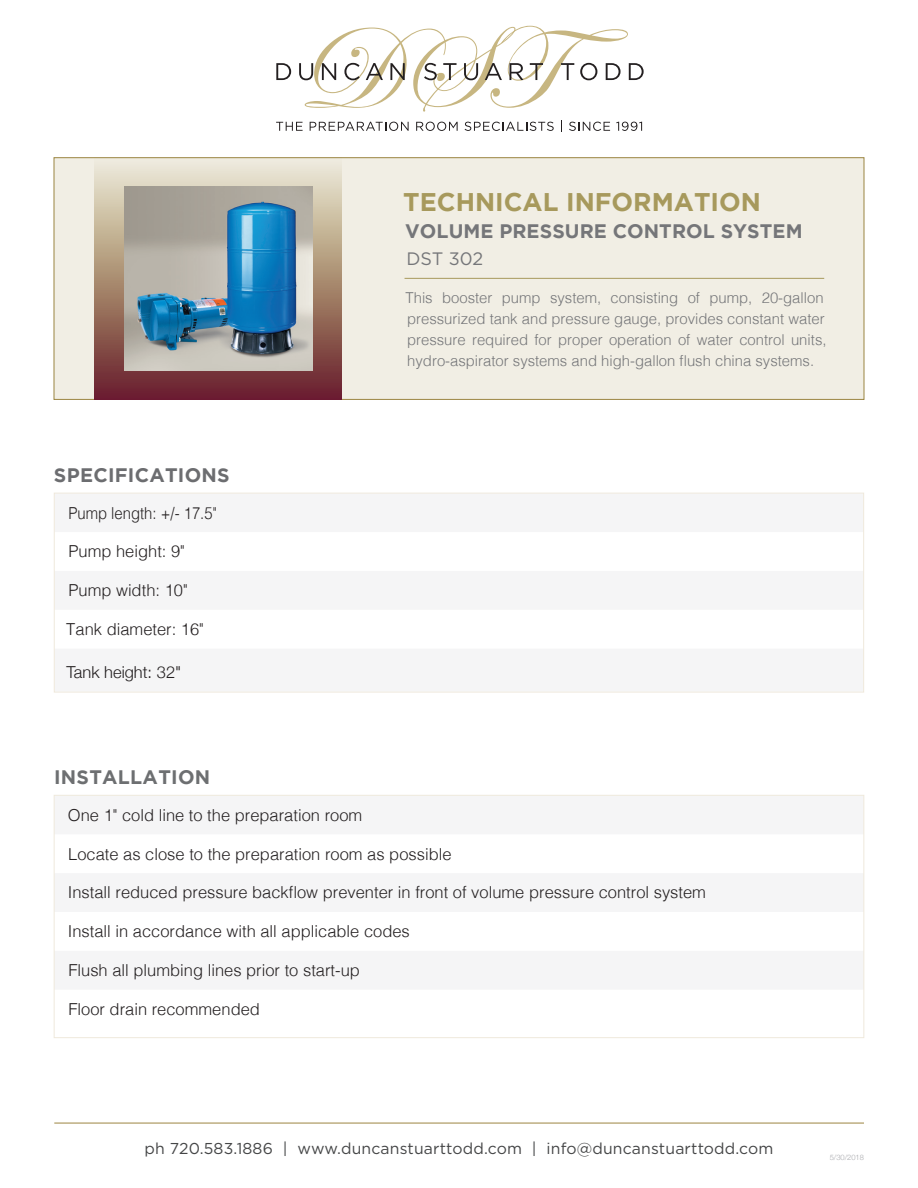
<style>
.page{position:relative;width:918px;height:1188px;background:#fff}
.page>*{position:absolute;margin:0;border:0;box-sizing:border-box;transform-origin:0 0}
.t1{font:700 25.5px "Gotham";color:#a7995c}
.t2{font:700 19.5px "Gotham";letter-spacing:.005em;color:#757679}
.t3{font:700 19.5px "Gotham";letter-spacing:.015em;color:#6c6d70}
.t4{font:700 19.5px "Gotham";letter-spacing:.015em;color:#6d6f71}
.t5{font:18px "Gotham";letter-spacing:-.01em;color:#757679}
.t6{font:300 16.5px "Helvetica";color:#231f20}
.t7{font:300 16.5px "Helvetica";color:#231f20;scale:.9 1}
.t8{font:300 16.5px "Helvetica Neue";color:#231f20}
.t9{font:15.75px "Gotham";letter-spacing:.01em;color:#454647}
.t10{font:300 15px/21px "Helvetica";color:#757679}
.t11{font:300 7.5px "Helvetica Neue";color:#a8a9ad}
</style>
<div class="page">
<div style="left:54px;top:158px;width:810px;height:242px;background:#f1eee4;border:1px solid #9b8541"></div>
<svg style="left:95px;top:158px;width:246px;height:241px;background:#ab887e"></svg>
<div style="left:54px;top:493px;width:810px;height:199px;border:1px solid #efe9dc"></div>
<hr style="left:405px;top:278px;width:419px;height:1px;background:#a7995c">
<hr style="left:54px;top:1123px;width:810px;height:1px;background:#9c8541">
<div style="left:54px;top:795px;width:810px;height:243px;border:1px solid #efe9dc"></div>
<img style="left:124px;top:187px;width:188px;height:183px">
<svg style="left:276px;top:63px;width:15px;height:17px"></svg>
<svg style="left:299px;top:26px;width:345px;height:86px"></svg>
<svg style="left:276px;top:122px;width:27px;height:9px"></svg>
<svg style="left:310px;top:122px;width:99px;height:9px"></svg>
<svg style="left:416px;top:122px;width:42px;height:9px"></svg>
<svg style="left:465px;top:122px;width:89px;height:9px"></svg>
<svg style="left:569px;top:122px;width:41px;height:9px"></svg>
<svg style="left:616px;top:122px;width:26px;height:9px"></svg>
<h1 class="t1" style="left:403px;top:187px;width:359px">TECHNICAL INFORMATION</h1>
<p class="t2" style="left:405px;top:220px;width:399px">VOLUME PRESSURE CONTROL SYSTEM</p>
<p class="t5" style="left:407px;top:248px;width:78px">DST 302</p>
<p class="t3" style="left:54px;top:464px;width:177px">SPECIFICATIONS</p>
<p class="t7" style="left:68px;top:499px;width:166px">Pump length: +/- 17.5"</p>
<p class="t6" style="left:68px;top:538px;width:118px">Pump height: 9"</p>
<p class="t6" style="left:68px;top:576px;width:121px">Pump width: 10"</p>
<p class="t6" style="left:66px;top:615px;width:139px">Tank diameter: 16"</p>
<p class="t8" style="left:67px;top:659px;width:116px">Tank height: 32"</p>
<p class="t4" style="left:54px;top:765px;width:158px">INSTALLATION</p>
<p class="t10" style="left:406px;top:286px;width:423px">This booster pump system, consisting of pump, 20-gallon pressurized tank and pressure gauge, provides constant water pressure required for proper operation of water control units, hydro-aspirator systems and high-gallon flush china systems.</p>
<p class="t6" style="left:68px;top:801px;width:296px">One 1" cold line to the preparation room</p>
<p class="t6" style="left:68px;top:840px;width:385px">Locate as close to the preparation room as possible</p>
<p class="t6" style="left:68px;top:879px;width:640px">Install reduced pressure backflow preventer in front of volume pressure control system</p>
<p class="t6" style="left:68px;top:917px;width:344px">Install in accordance with all applicable codes</p>
<p class="t6" style="left:68px;top:956px;width:293px">Flush all plumbing lines prior to start-up</p>
<p class="t6" style="left:68px;top:995px;width:193px">Floor drain recommended</p>
<p class="t9" style="left:144px;top:1140px;width:631px">ph 720.583.1886 | www.duncanstuarttodd.com | info@duncanstuarttodd.com</p>
<p class="t11" style="left:830px;top:1151px;width:36px">5/30/2018</p>
</div>
